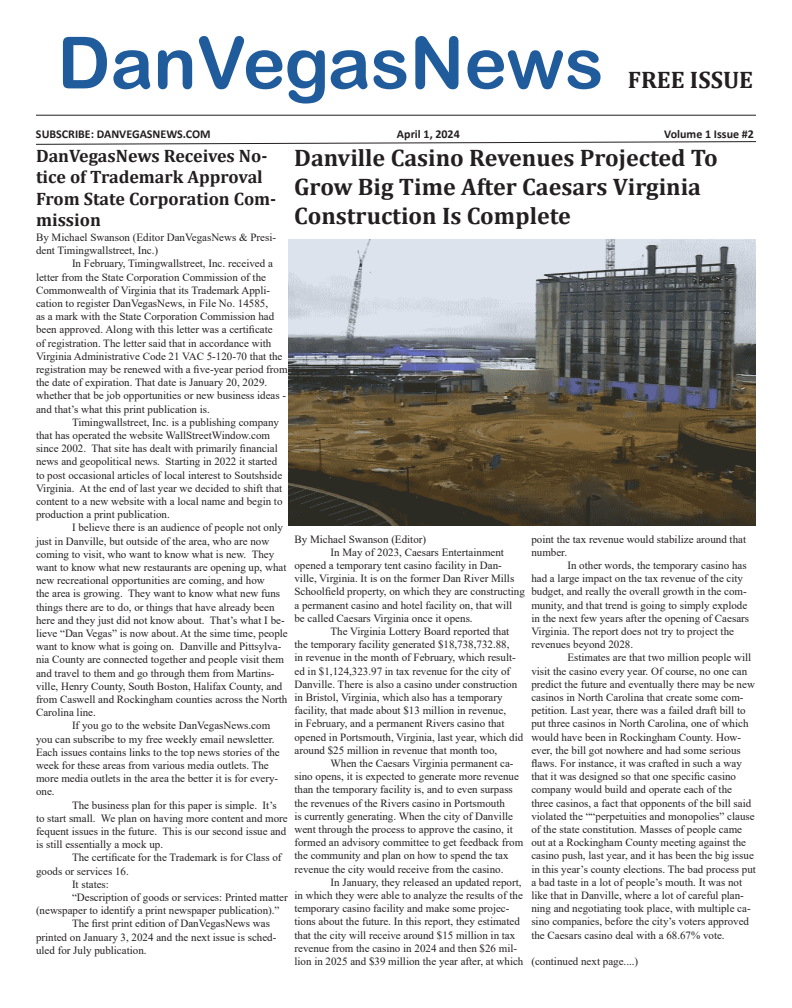
<style>
.page{position:relative;width:792px;height:1008px;background:#fff}
.page>*{position:absolute;margin:0;border:0;box-sizing:border-box;transform-origin:0 0}
.t1{font:72px "Arial Rounded MT Bold";color:#205c9c}
.t2{font:700 24px/28.8px "Cambria";color:#231f20}
.t3{font:700 18px/21.6px "Cambria";color:#231f20}
.t4{font:700 12px "Calibri";color:#231f20}
.t5{font:11px/13.2px "Times New Roman";color:#231f20}
</style>
<div class="page">
<svg style="left:36px;top:141px;width:720px;height:4px"></svg>
<hr style="left:36px;top:115px;width:720px;height:1px;background:#231f20">
<img style="left:288px;top:239px;width:468px;height:287px">
<p class="t1" style="left:57px;top:20px;width:548px">DanVegasNews</p>
<p class="t4" style="left:36px;top:126px;width:176px">SUBSCRIBE: DANVEGASNEWS.COM</p>
<p class="t4" style="left:397px;top:126px;width:64px">April 1, 2024</p>
<p class="t4" style="left:664px;top:126px;width:91px">Volume 1 Issue #2</p>
<p class="t2" style="left:294px;top:143px;width:425px">Danville Casino Revenues Projected To<br>Grow Big Time After Caesars Virginia<br>Construction Is Complete</p>
<p class="t2" style="left:628px;top:65px;width:127px">FREE ISSUE</p>
<p class="t3" style="left:36px;top:144px;width:242px">DanVegasNews Receives No&shy;tice of Trademark Approval<br>From State Corporation Com&shy;mission</p>
<p class="t5" style="left:36px;top:230px;width:242px">By Michael Swanson (Editor DanVegasNews &amp; Presi&shy;dent Timingwallstreet, Inc.)</p>
<p class="t5" style="left:36px;top:257px;width:253px;text-indent:36px">In February, Timingwallstreet, Inc. received a letter from the State Corporation Commission of the Commonwealth of Virginia that its Trademark Appli&shy;cation to register DanVegasNews, in File No. 14585,<br>as a mark with the State Corporation Commission had been approved. Along with this letter was a certificate<br>of registration. The letter said that in accordance with Virginia Administrative Code 21 VAC 5-120-70 that the registration may be renewed with a five-year period from the date of expiration. That date is January 20, 2029. whether that be job opportunities or new business ideas - and that’s what this print publication is.</p>
<p class="t5" style="left:36px;top:415px;width:248px;text-indent:36px">Timingwallstreet, Inc. is a publishing company that has operated the website WallStreetWindow.com since 2002. That site has dealt with primarily financial news and geopolitical news. Starting in 2022 it started to post occasional articles of local interest to Soutshside Virginia. At the end of last year we decided to shift that content to a new website with a local name and begin to production a print publication.</p>
<p class="t5" style="left:36px;top:521px;width:253px;text-indent:36px">I believe there is an audience of people not only just in Danville, but outside of the area, who are now coming to visit, who want to know what is new. They want to know what new restaurants are opening up, what new recreational opportunities are coming, and how<br>the area is growing. They want to know what new funs things there are to do, or things that have already been here and they just did not know about. That’s what I be&shy;lieve “Dan Vegas” is now about.At the sime time, people want to know what is going on. Danville and Pittsylva&shy;nia County are connected together and people visit them and travel to them and go through them from Martins&shy;ville, Henry County, South Boston, Halifax County, and from Caswell and Rockingham counties across the North Carolina line.</p>
<p class="t5" style="left:36px;top:719px;width:245px;text-indent:36px">If you go to the website DanVegasNews.com you can subscribe to my free weekly email newsletter.<br>Each issues contains links to the top news stories of the week for these areas from various media outlets. The more media outlets in the area the better it is for every&shy;one.</p>
<p class="t5" style="left:36px;top:798px;width:253px;text-indent:36px">The business plan for this paper is simple. It’s to start small. We plan on having more content and more fequent issues in the future. This is our second issue and is still essentially a mock up.</p>
<p class="t5" style="left:36px;top:851px;width:247px;text-indent:36px">The certificate for the Trademark is for Class of goods or services 16.</p>
<p class="t5" style="left:72px;top:877px;width:38px">It states:</p>
<p class="t5" style="left:36px;top:890px;width:253px;text-indent:36px">“Description of goods or services: Printed matter (newspaper to identify a print newspaper publication).”</p>
<p class="t5" style="left:36px;top:917px;width:242px;text-indent:36px">The first print edition of DanVegasNews was printed on January 3, 2024 and the next issue is sched&shy;uled for July publication.</p>
<p class="t5" style="left:531px;top:532px;width:216px">point the tax revenue would stabilize around that number.</p>
<p class="t5" style="left:531px;top:558px;width:219px;text-indent:36px">In other words, the temporary casino has had a large impact on the tax revenue of the city budget, and really the overall growth in the com&shy;munity, and that trend is going to simply explode in the next few years after the opening of Caesars Virginia. The report does not try to project the revenues beyond 2028.</p>
<p class="t5" style="left:531px;top:651px;width:226px;text-indent:36px">Estimates are that two million people will visit the casino every year. Of course, no one can predict the future and eventually there may be new casinos in North Carolina that create some com&shy;petition. Last year, there was a failed draft bill to put three casinos in North Carolina, one of which would have been in Rockingham County. How&shy;ever, the bill got nowhere and had some serious flaws. For instance, it was crafted in such a way that it was designed so that one specific casino company would build and operate each of the three casinos, a fact that opponents of the bill said violated the ““perpetuities and monopolies” clause of the state constitution. Masses of people came out at a Rockingham County meeting against the casino push, last year, and it has been the big issue in this year’s county elections. The bad process put a bad taste in a lot of people’s mouth. It was not like that in Danville, where a lot of careful plan&shy;ning and negotiating took place, with multiple ca&shy;sino companies, before the city’s voters approved the Caesars casino deal with a 68.67% vote.</p>
<p class="t5" style="left:531px;top:954px;width:108px">(continued next page....)</p>
<p class="t5" style="left:294px;top:532px;width:133px">By Michael Swanson (Editor)</p>
<p class="t5" style="left:294px;top:545px;width:232px;text-indent:36px">In May of 2023, Caesars Entertainment opened a temporary tent casino facility in Dan&shy;ville, Virginia. It is on the former Dan River Mills Schoolfield property, on which they are constructing a permanent casino and hotel facility on, that will be called Caesars Virginia once it opens.</p>
<p class="t5" style="left:294px;top:624px;width:230px;text-indent:36px">The Virginia Lottery Board reported that the temporary facility generated $18,738,732.88,<br>in revenue in the month of February, which result&shy;ed in $1,124,323.97 in tax revenue for the city of Danville. There is also a casino under construction in Bristol, Virginia, which also has a temporary facility, that made about $13 million in revenue,<br>in February, and a permanent Rivers casino that opened in Portsmouth, Virginia, last year, which did around $25 million in revenue that month too,</p>
<p class="t5" style="left:294px;top:756px;width:230px;text-indent:36px">When the Caesars Virginia permanent ca&shy;sino opens, it is expected to generate more revenue than the temporary facility is, and to even surpass the revenues of the Rivers casino in Portsmouth<br>is currently generating. When the city of Danville went through the process to approve the casino, it formed an advisory committee to get feedback from the community and plan on how to spend the tax revenue the city would receive from the casino.</p>
<p class="t5" style="left:294px;top:875px;width:230px;text-indent:36px">In January, they released an updated report, in which they were able to analyze the results of the temporary casino facility and make some projec&shy;tions about the future. In this report, they estimated that the city will receive around $15 million in tax revenue from the casino in 2024 and then $26 mil&shy;lion in 2025 and $39 million the year after, at which</p>
</div>
